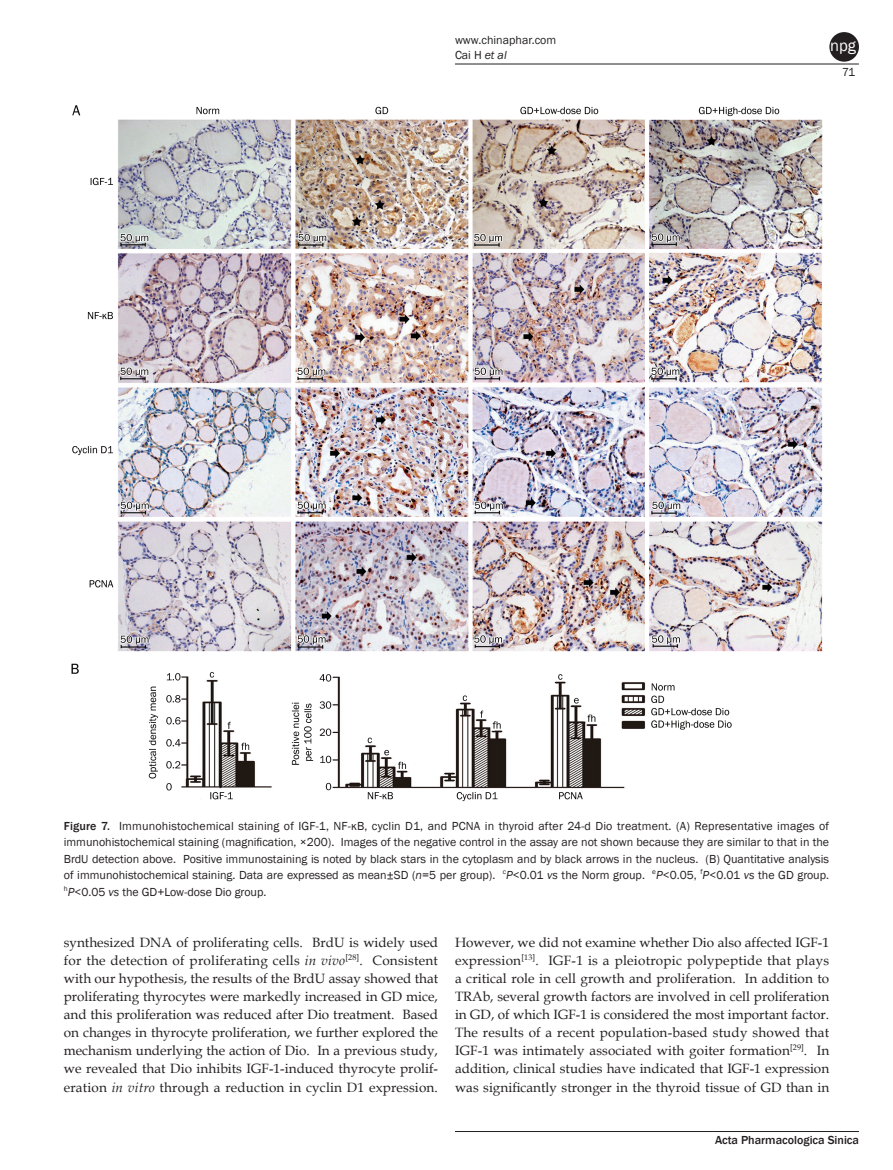
<style>
.page{position:relative;width:893px;height:1170px;background:#fff}
.page>*{position:absolute;margin:0;border:0;box-sizing:border-box;transform-origin:0 0}
.t1{font:16.5px "Franklin Gothic";color:#fff}
.英文正文{font:13.5px/18px "Book Antiqua";color:#231f20;text-align:justify}
.图表注{font:12px/16.5px "Franklin Gothic";color:#231f20}
.t2{font:500 12px "Franklin Gothic";color:#231f20}
.s1{font-style:italic}
.s2{font-weight:500}
</style>
<div class="page">
<hr style="left:455px;top:64px;width:404px;height:1px;background:#231f20">
<hr style="left:455px;top:1131px;width:404px;height:1px;background:#231f20">
<div style="left:829px;top:32px;width:30px;height:30px;background:#231f20;border-radius:50%"></div>
<img style="left:71px;top:105px;width:752px;height:697px">
<p class="图表注" style="left:455px;top:32px;width:103px;line-height:15px">www.chinaphar.com<br>Cai H <span class="s1">et al</span></p>
<p class="t1" style="left:830px;top:35px;width:27px">npg</p>
<p class="图表注" style="left:842px;top:64px;width:15px">71</p>
<p class="图表注" style="left:64px;top:817px;width:767px;text-align:justify"><span class="s2">Figure 7.</span> Immunohistochemical staining of IGF-1, NF-κB, cyclin D1, and PCNA in thyroid after 24-d Dio treatment. (A) Representative images of immunohistochemical staining (magnification, ×200). Images of the negative control in the assay are not shown because they are similar to that in the BrdU detection above. Positive immunostaining is noted by black stars in the cytoplasm and by black arrows in the nucleus. (B) Quantitative analysis of immunohistochemical staining. Data are expressed as mean±SD (<span class="s1">n</span>=5 per group). <sup>c</sup><span class="s1">P</span>&lt;0.01 <span class="s1">vs</span> the Norm group. <sup>e</sup><span class="s1">P</span>&lt;0.05, <sup>f</sup><span class="s1">P</span>&lt;0.01 <span class="s1">vs</span> the GD group. <sup>h</sup><span class="s1">P</span>&lt;0.05 <span class="s1">vs</span> the GD+Low-dose Dio group.</p>
<p class="英文正文" style="left:64px;top:933px;width:376px">synthesized DNA of proliferating cells. BrdU is widely used for the detection of proliferating cells <span class="s1">in vivo</span><sup>[28]</sup>. Consistent with our hypothesis, the results of the BrdU assay showed that proliferating thyrocytes were markedly increased in GD mice, and this proliferation was reduced after Dio treatment. Based on changes in thyrocyte proliferation, we further explored the mechanism underlying the action of Dio. In a previous study, we revealed that Dio inhibits IGF-1-induced thyrocyte prolif&shy;eration <span class="s1">in vitro</span> through a reduction in cyclin D1 expression.</p>
<p class="英文正文" style="left:455px;top:933px;width:376px">However, we did not examine whether Dio also affected IGF-1 expression<sup>[13]</sup>. IGF-1 is a pleiotropic polypeptide that plays a critical role in cell growth and proliferation. In addition to TRAb, several growth factors are involved in cell proliferation in GD, of which IGF-1 is considered the most important factor.<br>The results of a recent population-based study showed that IGF-1 was intimately associated with goiter formation<sup>[29]</sup>. In addition, clinical studies have indicated that IGF-1 expression was significantly stronger in the thyroid tissue of GD than in</p>
<p class="t2" style="left:715px;top:1132px;width:145px">Acta Pharmacologica Sinica</p>
</div>
